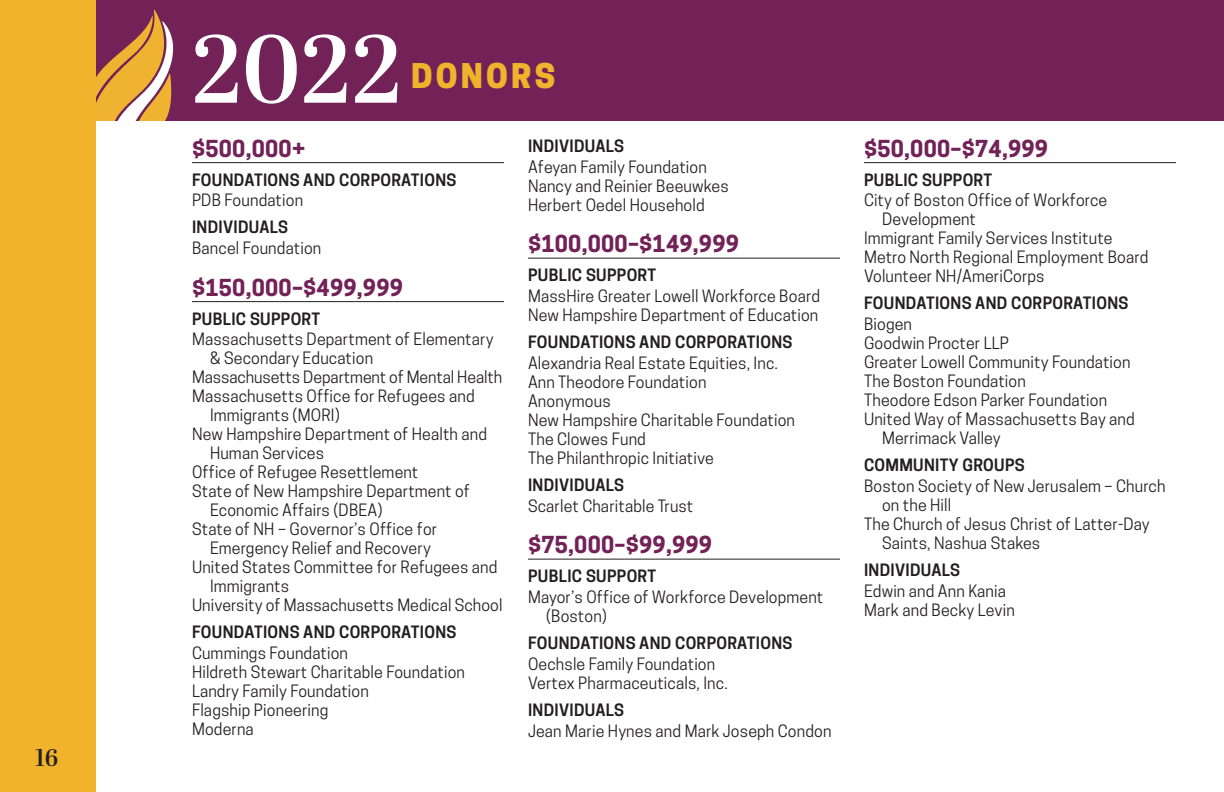
<style>
.page{position:relative;width:1224px;height:792px;background:#fff}
.page>*{position:absolute;margin:0;border:0;box-sizing:border-box;transform-origin:0 0}
.t1{font:600 96px "Abril Display";color:#fff}
.t2{font:800 32px "Cooper Hewitt";letter-spacing:.1em;color:#f0b32b}
.t3{font:600 24px "Abril Display";color:#231f20}
.t4{font:700 22px "Cooper Hewitt";letter-spacing:.01em;color:#722257}
.t5{font:16px/19px "Cooper Hewitt";letter-spacing:.01em;color:#231f20}
.t6{font:600 16px "Cooper Hewitt";letter-spacing:.02em;color:#231f20}
</style>
<div class="page">
<div style="left:94px;top:0;width:93px;height:120px;background:#722257"></div>
<svg style="left:96px;top:10px;width:77px;height:110px"></svg>
<div style="left:178px;top:0;width:1046px;height:120px;background:#722257"></div>
<div style="left:0;top:0;width:96px;height:792px;background:#f0b32b"></div>
<hr style="left:192px;top:162px;width:312px;height:1px;background:#231f20">
<hr style="left:192px;top:301px;width:312px;height:1px;background:#231f20">
<hr style="left:528px;top:258px;width:312px;height:1px;background:#231f20">
<hr style="left:528px;top:559px;width:312px;height:1px;background:#231f20">
<hr style="left:864px;top:162px;width:312px;height:1px;background:#231f20">
<hr style="left:1223px;top:577px;width:1px;height:213px;background:#231f20">
<h3 class="t3" style="left:35px;top:741px;width:24px">16</h3>
<h1 class="t1" style="left:192px;top:3px;width:211px">2022</h1>
<h2 class="t2" style="left:411px;top:57px;width:145px">DONORS</h2>
<h3 class="t4" style="left:192px;top:135px;width:115px">$500,000+</h3>
<p class="t6" style="left:192px;top:170px;width:266px">FOUNDATIONS AND CORPORATIONS</p>
<p class="t5" style="left:192px;top:191px;width:113px">PDB Foundation</p>
<p class="t6" style="left:192px;top:218px;width:98px">INDIVIDUALS</p>
<p class="t5" style="left:192px;top:239px;width:131px">Bancel Foundation</p>
<h3 class="t4" style="left:192px;top:274px;width:213px">$150,000–$499,999</h3>
<p class="t6" style="left:192px;top:309px;width:130px">PUBLIC SUPPORT</p>
<p class="t5" style="left:192px;top:330px;width:303px">Massachusetts Department of Elementary</p>
<p class="t5" style="left:210px;top:349px;width:165px">&amp; Secondary Education</p>
<p class="t5" style="left:192px;top:368px;width:312px">Massachusetts Department of Mental Health</p>
<p class="t5" style="left:192px;top:387px;width:284px">Massachusetts Office for Refugees and</p>
<p class="t5" style="left:210px;top:406px;width:131px">Immigrants (MORI)</p>
<p class="t5" style="left:192px;top:425px;width:297px">New Hampshire Department of Health and</p>
<p class="t5" style="left:210px;top:444px;width:116px">Human Services</p>
<p class="t5" style="left:192px;top:463px;width:228px">Office of Refugee Resettlement</p>
<p class="t5" style="left:192px;top:482px;width:279px">State of New Hampshire Department of</p>
<p class="t5" style="left:210px;top:501px;width:174px">Economic Affairs (DBEA)</p>
<p class="t5" style="left:192px;top:520px;width:247px">State of NH – Governor’s Office for</p>
<p class="t5" style="left:210px;top:539px;width:222px">Emergency Relief and Recovery</p>
<p class="t5" style="left:192px;top:558px;width:307px">United States Committee for Refugees and</p>
<p class="t5" style="left:210px;top:577px;width:81px">Immigrants</p>
<p class="t5" style="left:192px;top:596px;width:312px">University of Massachusetts Medical School</p>
<p class="t6" style="left:192px;top:623px;width:266px">FOUNDATIONS AND CORPORATIONS</p>
<p class="t5" style="left:192px;top:644px;width:274px">Cummings Foundation<br>Hildreth Stewart Charitable Foundation<br>Landry Family Foundation<br>Flagship Pioneering<br>Moderna</p>
<p class="t6" style="left:528px;top:137px;width:98px">INDIVIDUALS</p>
<p class="t5" style="left:528px;top:158px;width:202px">Afeyan Family Foundation<br>Nancy and Reinier Beeuwkes<br>Herbert Oedel Household</p>
<h3 class="t4" style="left:528px;top:231px;width:213px">$100,000–$149,999</h3>
<p class="t6" style="left:528px;top:266px;width:130px">PUBLIC SUPPORT</p>
<p class="t5" style="left:528px;top:287px;width:294px">MassHire Greater Lowell Workforce Board<br>New Hampshire Department of Education</p>
<p class="t6" style="left:528px;top:333px;width:266px">FOUNDATIONS AND CORPORATIONS</p>
<p class="t5" style="left:528px;top:353px;width:269px">Alexandria Real Estate Equities, Inc.<br>Ann Theodore Foundation<br>Anonymous<br>New Hampshire Charitable Foundation<br>The Clowes Fund<br>The Philanthropic Initiative</p>
<p class="t6" style="left:528px;top:475px;width:98px">INDIVIDUALS</p>
<p class="t5" style="left:528px;top:496px;width:167px">Scarlet Charitable Trust</p>
<h3 class="t4" style="left:528px;top:532px;width:186px">$75,000–$99,999</h3>
<p class="t6" style="left:528px;top:567px;width:130px">PUBLIC SUPPORT</p>
<p class="t5" style="left:546px;top:588px;width:279px;text-indent:-18px">Mayor’s Office of Workforce Development (Boston)</p>
<p class="t6" style="left:528px;top:634px;width:266px">FOUNDATIONS AND CORPORATIONS</p>
<p class="t5" style="left:528px;top:654px;width:201px">Oechsle Family Foundation<br>Vertex Pharmaceuticals, Inc.</p>
<p class="t6" style="left:528px;top:700px;width:98px">INDIVIDUALS</p>
<p class="t5" style="left:528px;top:721px;width:305px">Jean Marie Hynes and Mark Joseph Condon</p>
<h3 class="t4" style="left:864px;top:135px;width:186px">$50,000–$74,999</h3>
<p class="t6" style="left:864px;top:170px;width:130px">PUBLIC SUPPORT</p>
<p class="t5" style="left:864px;top:191px;width:245px">City of Boston Office of Workforce</p>
<p class="t5" style="left:882px;top:210px;width:96px">Development</p>
<p class="t5" style="left:864px;top:229px;width:250px">Immigrant Family Services Institute</p>
<p class="t5" style="left:864px;top:248px;width:286px">Metro North Regional Employment Board</p>
<p class="t5" style="left:864px;top:267px;width:182px">Volunteer NH/AmeriCorps</p>
<p class="t6" style="left:864px;top:294px;width:266px">FOUNDATIONS AND CORPORATIONS</p>
<p class="t5" style="left:864px;top:315px;width:50px">Biogen</p>
<p class="t5" style="left:864px;top:334px;width:146px">Goodwin Procter LLP</p>
<p class="t5" style="left:864px;top:353px;width:268px">Greater Lowell Community Foundation</p>
<p class="t5" style="left:864px;top:372px;width:163px">The Boston Foundation</p>
<p class="t5" style="left:864px;top:391px;width:245px">Theodore Edson Parker Foundation</p>
<p class="t5" style="left:864px;top:410px;width:272px">United Way of Massachusetts Bay and</p>
<p class="t5" style="left:882px;top:429px;width:120px">Merrimack Valley</p>
<p class="t6" style="left:864px;top:456px;width:162px">COMMUNITY GROUPS</p>
<p class="t5" style="left:864px;top:477px;width:303px">Boston Society of New Jerusalem – Church</p>
<p class="t5" style="left:882px;top:496px;width:71px">on the Hill</p>
<p class="t5" style="left:864px;top:515px;width:287px">The Church of Jesus Christ of Latter-Day</p>
<p class="t5" style="left:882px;top:534px;width:160px">Saints, Nashua Stakes</p>
<p class="t6" style="left:864px;top:561px;width:98px">INDIVIDUALS</p>
<p class="t5" style="left:864px;top:582px;width:152px">Edwin and Ann Kania<br>Mark and Becky Levin</p>
</div>
